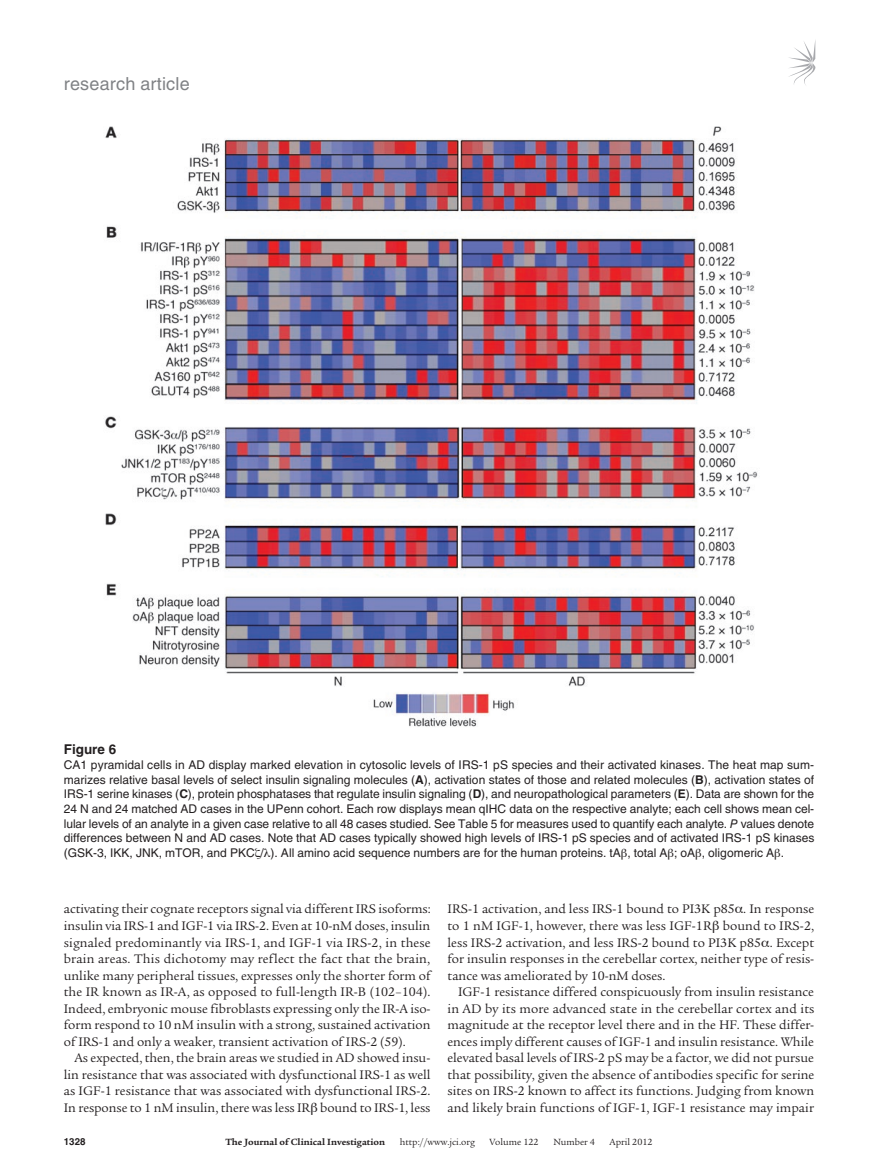
<style>
.page{position:relative;width:878px;height:1175px;background:#fff}
.page>*{position:absolute;margin:0;border:0;box-sizing:border-box;transform-origin:0 0}
.t1{font:18px "Helvetica LT Std";letter-spacing:.01em;color:#808285}
.t2{font:13.5px/16.5px "Legacy Serif Std";color:#231f20;text-align:justify}
.t3{font:700 13.5px "Helvetica LT Std";color:#231f20}
.t4{font:12px/14.5px "Helvetica LT Std";color:#231f20;text-align:justify}
.t5{font:9.75px "Legacy Serif Std";color:#231f20}
.t6{font:700 9.75px "Legacy Serif Std";color:#231f20}
.t7{font:700 9.75px "Helvetica LT Std";color:#231f20}
.s1{font-weight:700}
.s2{font-style:italic}
</style>
<div class="page">
<svg style="left:789px;top:42px;width:26px;height:43px"></svg>
<img style="left:105px;top:126px;width:653px;height:601px">
<h1 class="t1" style="left:64px;top:73px;width:127px">research article</h1>
<p class="t3" style="left:64px;top:741px;width:54px">Figure 6</p>
<p class="t4" style="left:64px;top:757px;width:752px">CA1 pyramidal cells in AD display marked elevation in cytosolic levels of IRS-1 pS species and their activated kinases. The heat map sum&shy;marizes relative basal levels of select insulin signaling molecules (<span class="s1">A</span>), activation states of those and related molecules (<span class="s1">B</span>), activation states of IRS-1 serine kinases (<span class="s1">C</span>), protein phosphatases that regulate insulin signaling (<span class="s1">D</span>), and neuropathological parameters (<span class="s1">E</span>). Data are shown for the 24 N and 24 matched AD cases in the UPenn cohort. Each row displays mean qIHC data on the respective analyte; each cell shows mean cel&shy;lular levels of an analyte in a given case relative to all 48 cases studied. See Table 5 for measures used to quantify each analyte. <span class="s2">P</span> values denote differences between N and AD cases. Note that AD cases typically showed high levels of IRS-1 pS species and of activated IRS-1 pS kinases (GSK-3, IKK, JNK, mTOR, and PKC / ). All amino acid sequence numbers are for the human proteins. tA , total A ; oA , oligomeric A .</p>
<p class="t2" style="left:64px;top:901px;width:368px">activating their cognate receptors signal via different IRS isoforms: insulin via IRS-1 and IGF-1 via IRS-2. Even at 10-nM doses, insulin signaled predominantly via IRS-1, and IGF-1 via IRS-2, in these brain areas. This dichotomy may reflect the fact that the brain, unlike many peripheral tissues, expresses only the shorter form of the IR known as IR-A, as opposed to full-length IR-B (102–104).<br>Indeed, embryonic mouse fibroblasts expressing only the IR-A iso&shy;form respond to 10 nM insulin with a strong, sustained activation of IRS-1 and only a weaker, transient activation of IRS-2 (59).</p>
<p class="t2" style="left:64px;top:1049px;width:368px;text-indent:11px">As expected, then, the brain areas we studied in AD showed insu&shy;lin resistance that was associated with dysfunctional IRS-1 as well as IGF-1 resistance that was associated with dysfunctional IRS-2.<br>In response to 1 nM insulin, there was less IR bound to IRS-1, less</p>
<p class="t2" style="left:447px;top:901px;width:368px">IRS-1 activation, and less IRS-1 bound to PI3K p85 . In response to 1 nM IGF-1, however, there was less IGF-1R bound to IRS-2, less IRS-2 activation, and less IRS-2 bound to PI3K p85 . Except for insulin responses in the cerebellar cortex, neither type of resis&shy;tance was ameliorated by 10-nM doses.</p>
<p class="t2" style="left:447px;top:983px;width:368px;text-indent:11px">IGF-1 resistance differed conspicuously from insulin resistance in AD by its more advanced state in the cerebellar cortex and its magnitude at the receptor level there and in the HF. These differ&shy;ences imply different causes of IGF-1 and insulin resistance. While elevated basal levels of IRS-2 pS may be a factor, we did not pursue that possibility, given the absence of antibodies specific for serine sites on IRS-2 known to affect its functions. Judging from known and likely brain functions of IGF-1, IGF-1 resistance may impair</p>
<p class="t7" style="left:64px;top:1135px;width:23px">1328</p>
<p class="t6" style="left:225px;top:1135px;width:161px">The Journal of Clinical Investigation</p>
<p class="t5" style="left:400px;top:1136px;width:77px">http://www.jci.org</p>
<p class="t5" style="left:489px;top:1136px;width:50px">Volume 122</p>
<p class="t5" style="left:553px;top:1136px;width:43px">Number 4</p>
<p class="t5" style="left:609px;top:1136px;width:44px">April 2012</p>
</div>
